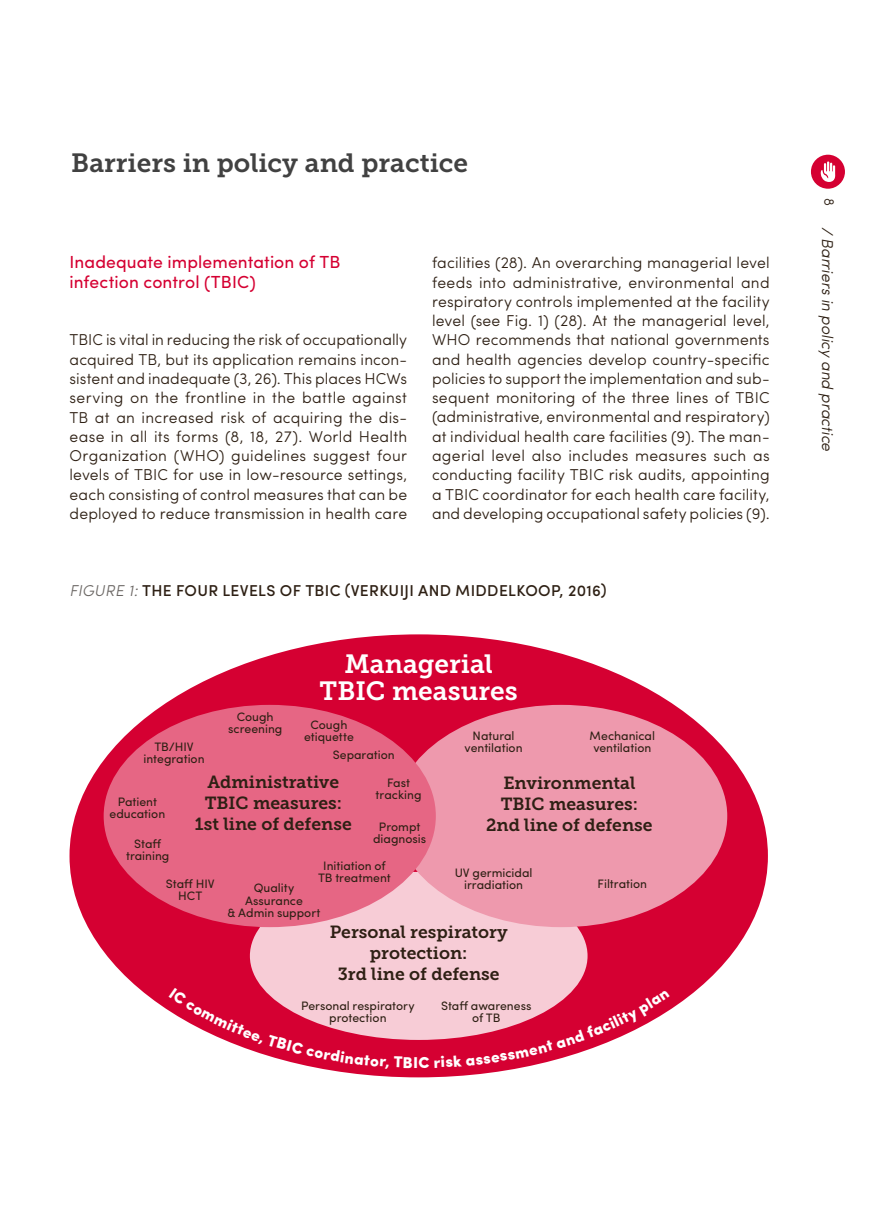
<style>
.page{position:relative;width:869px;height:1221px;background:#fff}
.page>*{position:absolute;margin:0;border:0;box-sizing:border-box;transform-origin:0 0}
.t1{font:26.25px "Museo Slab 700";color:#414141}
.t2{font:26.25px/26.2px "Museo Slab 700";color:#fff;text-align:center}
.t3{font:17.5px/21px "Museo Slab 700";color:#2e2014;text-align:center}
.t4{font:17.5px/19.2px "Sofia Pro";letter-spacing:.005em;color:#d50032}
.t5{font:300 15.75px/19.2px "Sofia Pro";letter-spacing:.005em;color:#2e2014;text-align:justify}
.t6{font:500 15.75px "Sofia Pro";letter-spacing:.025em;color:#2e2014}
.t7{font:italic 300 15.75px "Sofia Pro";color:#2e2014}
.t8{font:900 15.75px "Sofia Pro";color:#fff}
.t9{font:300 14px "Sofia Pro";color:#2e2014}
.t10{font:12.25px/12.2px "Sofia Pro";color:#2e2014;text-align:center}
.s1{font-weight:300;font-style:italic;color:#6b6764}
</style>
<div class="page">
<div style="left:69px;top:634px;width:698px;height:443px;background:#d50032;border-radius:50%"></div>
<div style="left:250px;top:871px;width:337px;height:168px;background:#f7ccd6;border-radius:50%"></div>
<div style="left:810px;top:154px;width:34px;height:35px;background:#d50032;border-radius:50%"></div>
<svg style="left:820px;top:161px;width:14px;height:21px"></svg>
<div style="left:395px;top:704px;width:332px;height:223px;background:#ee99ad;border-radius:50%"></div>
<div style="left:104px;top:704px;width:331px;height:223px;background:#e66684;border-radius:50%"></div>
<svg style="left:169px;top:987px;width:243px;height:81px"></svg>
<svg style="left:419px;top:989px;width:250px;height:78px"></svg>
<h1 class="t1" style="left:71px;top:148px;width:398px">Barriers in policy and practice</h1>
<p class="t4" style="left:69px;top:251px;width:272px">Inadequate implementation of TB infection control (TBIC)</p>
<p class="t5" style="left:69px;top:329px;width:339px">TBIC is vital in reducing the risk of occupationally acquired TB, but its application remains incon&shy;sistent and inadequate (3, 26). This places HCWs serving on the frontline in the battle against TB at an increased risk of acquiring the dis&shy;ease in all its forms (8, 18, 27). World Health Organization (WHO) guidelines suggest four levels of TBIC for use in low-resource settings, each consisting of control measures that can be deployed to reduce transmission in health care</p>
<p class="t5" style="left:432px;top:252px;width:339px">facilities (28). An overarching managerial level feeds into administrative, environmental and respiratory controls implemented at the facility level (see Fig. 1) (28). At the managerial level, WHO recommends that national governments and health agencies develop country-specific policies to support the implementation and sub&shy;sequent monitoring of the three lines of TBIC (administrative, environmental and respiratory) at individual health care facilities (9). The man&shy;agerial level also includes measures such as conducting facility TBIC risk audits, appointing a TBIC coordinator for each health care facility, and developing occupational safety policies (9).</p>
<p class="t6" style="left:69px;top:578px;width:538px"><span class="s1">FIGURE 1:</span> THE FOUR LEVELS OF TBIC (VERKUIJI AND MIDDELKOOP, 2016)</p>
<p class="t10" style="left:143px;top:739px;width:63px">TB/HIV integration</p>
<p class="t10" style="left:228px;top:709px;width:56px">Cough screening</p>
<h1 class="t2" style="left:319px;top:651px;width:200px">Managerial<br>TBIC measures</h1>
<p class="t10" style="left:304px;top:717px;width:51px">Cough etiquette</p>
<p class="t10" style="left:332px;top:747px;width:64px">Separation</p>
<p class="t10" style="left:464px;top:728px;width:59px">Natural ventilation</p>
<p class="t10" style="left:589px;top:728px;width:67px">Mechanical ventilation</p>
<p class="t3" style="left:195px;top:771px;width:158px">Administrative<br>TBIC measures:<br>1st line of defense</p>
<p class="t10" style="left:375px;top:775px;width:47px">Fast tracking</p>
<p class="t10" style="left:373px;top:819px;width:55px">Prompt diagnosis</p>
<p class="t10" style="left:318px;top:858px;width:74px">Initiation of<br>TB treatment</p>
<p class="t10" style="left:109px;top:794px;width:57px">Patient education</p>
<p class="t10" style="left:126px;top:836px;width:45px">Staff training</p>
<p class="t10" style="left:166px;top:876px;width:50px">Staff HIV<br>HCT</p>
<p class="t10" style="left:227px;top:881px;width:94px">Quality<br>Assurance<br>&amp; Admin support</p>
<p class="t3" style="left:486px;top:772px;width:168px">Environmental<br>TBIC measures:<br>2nd line of defense</p>
<p class="t10" style="left:454px;top:865px;width:79px">UV germicidal irradiation</p>
<p class="t10" style="left:597px;top:876px;width:51px">Filtration</p>
<p class="t3" style="left:329px;top:921px;width:179px">Personal respiratory protection:<br>3rd line of defense</p>
<p class="t10" style="left:301px;top:998px;width:115px">Personal respiratory protection</p>
<p class="t10" style="left:441px;top:998px;width:92px">Staff awareness of TB</p>
<p class="t8" style="left:413px;top:1049px;width:7px">I</p>
<p class="t9" style="left:839px;top:198px;width:9px;rotate:90deg">8</p>
<p class="t7" style="left:838px;top:227px;width:226px;rotate:90deg">/ Barriers in policy and practice</p>
</div>
